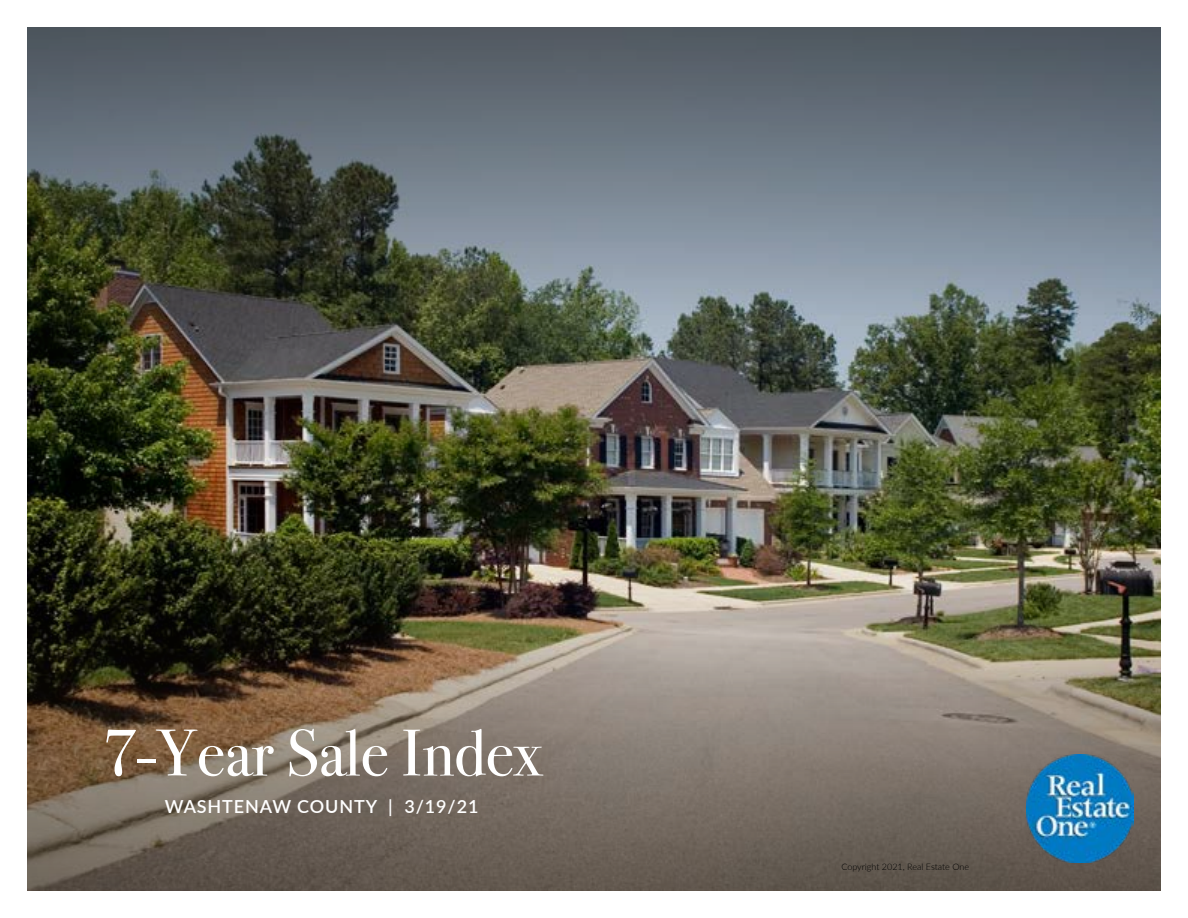
<style>
.page{position:relative;width:1188px;height:918px;background:#fff}
.page>*{position:absolute;margin:0;border:0;box-sizing:border-box;transform-origin:0 0}
.t1{font:66px "Bodoni Svty Two ITCTT";color:#fff}
.t2{font:600 18px "Lato";letter-spacing:.05em;color:#fff}
.t3{font:300 9px "Lato";color:#000}
</style>
<div class="page">
<img style="left:27px;top:468px;width:1134px;height:50px">
<img style="left:27px;top:27px;width:1134px;height:441px">
<img style="left:27px;top:518px;width:1134px;height:373px">
<div style="left:97px;top:721px;width:465px;height:73px;background:#7d6847;opacity:.05"></div>
<div style="left:163px;top:795px;width:326px;height:32px;background:#7d6847;opacity:.05"></div>
<img style="left:1026px;top:755px;width:108px;height:108px">
<h1 class="t1" style="left:102px;top:699px;width:442px">7-Year Sale Index</h1>
<h2 class="t2" style="left:165px;top:793px;width:315px">WASHTENAW COUNTY | 3/19/21</h2>
<p class="t3" style="left:841px;top:861px;width:129px">Copyright 2021, Real Estate One</p>
</div>
